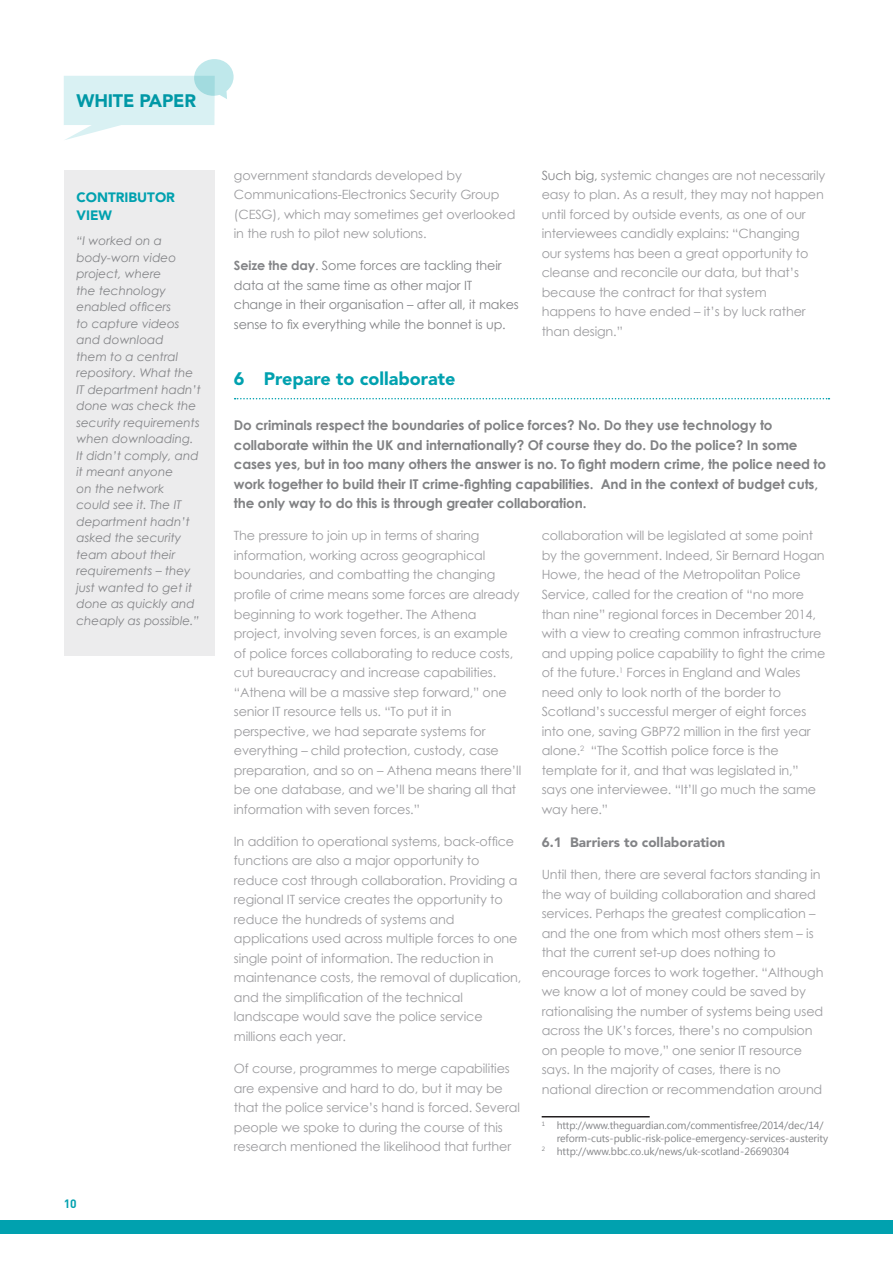
<style>
.page{position:relative;width:893px;height:1263px;background:#fff}
.page>*{position:absolute;margin:0;border:0;box-sizing:border-box;transform-origin:0 0}
.t1{font:900 18px "Avenir LT Std";color:#00a1af}
.First_para{font:700 13.5px/19.5px "Century Gothic";letter-spacing:-.01em;color:#818284}
.t2{font:900 13.5px "Avenir LT Std";color:#838487}
.t3{font:900 13.5px/18px "Avenir LT Std";color:#00a1af}
.Main_text{font:12.75px/19.5px "Century Gothic";letter-spacing:-.01em;color:#9c9c9f}
.Main_text-2{font:12.75px/19.5px "Century Gothic";letter-spacing:-.01em;color:#838487}
.t4{font:italic 12px/16.5px "Century Gothic";color:#838487}
.t5{font:700 12px "DINOT";color:#00a1af}
.Footnote{font:10.5px/12.6px "Segoe UI";letter-spacing:-.01em;color:#838487}
.s1{font-weight:700}
.s2{color:#838487}
</style>
<div class="page">
<svg style="left:64px;top:59px;width:170px;height:81px"></svg>
<svg style="left:235px;top:398px;width:594px;height:1px"></svg>
<hr style="left:542px;top:1116px;width:108px;height:1px;background:#231f20">
<div style="left:64px;top:170px;width:151px;height:486px;background:#ececed"></div>
<div style="left:0;top:1220px;width:893px;height:14px;background:#00a1af"></div>
<h1 class="t1" style="left:77px;top:90px;width:121px">WHITE PAPER</h1>
<p class="t3" style="left:77px;top:188px;width:100px">CONTRIBUTOR<br>VIEW</p>
<p class="t4" style="left:77px;top:232px;width:126px">“I worked on a body-worn video project, where<br>the technology enabled officers<br>to capture videos and download<br>them to a central repository. What the<br>IT department hadn’t done was check the security requirements when downloading.<br>It didn’t comply, and it meant anyone<br>on the network<br>could see it. The IT department hadn’t asked the security team about their requirements – they just wanted to get it done as quickly and cheaply as possible.”</p>
<p class="t5" style="left:64px;top:1196px;width:15px">10</p>
<p class="Main_text" style="left:234px;top:165px;width:283px">government standards developed by Communications-Electronics Security Group (CESG), which may sometimes get overlooked in the rush to pilot new solutions.</p>
<p class="Main_text-2" style="left:234px;top:256px;width:287px"><span class="s1">Seize the day</span>. Some forces are tackling their data at the same time as other major IT change in their organisation – after all, it makes sense to fix everything while the bonnet is up.</p>
<p class="Main_text" style="left:542px;top:165px;width:285px"><span class="s2">Such big,</span> systemic changes are not necessarily easy to plan. As a result, they may not happen until forced by outside events, as one of our interviewees candidly explains: “Changing<br>our systems has been a great opportunity to cleanse and reconcile our data, but that’s because the contract for that system<br>happens to have ended – it’s by luck rather than design.”</p>
<p class="t1" style="left:234px;top:368px;width:223px">6 Prepare to collaborate</p>
<p class="First_para" style="left:234px;top:415px;width:594px">Do criminals respect the boundaries of police forces? No. Do they use technology to collaborate within the UK and internationally? Of course they do. Do the police? In some cases yes, but in too many others the answer is no. To fight modern crime, the police need to work together to build their IT crime-fighting capabilities. And in the context of budget cuts, the only way to do this is through greater collaboration.</p>
<p class="Main_text" style="left:234px;top:526px;width:289px">The pressure to join up in terms of sharing information, working across geographical boundaries, and combatting the changing profile of crime means some forces are already beginning to work together. The Athena project, involving seven forces, is an example of police forces collaborating to reduce costs, cut bureaucracy and increase capabilities. “Athena will be a massive step forward,” one senior IT resource tells us. “To put it in perspective, we had separate systems for everything – child protection, custody, case preparation, and so on – Athena means there’ll be one database, and we’ll be sharing all that information with seven forces.”</p>
<p class="Main_text" style="left:234px;top:831px;width:289px">In addition to operational systems, back-office functions are also a major opportunity to reduce cost through collaboration. Providing a regional IT service creates the opportunity to reduce the hundreds of systems and applications used across multiple forces to one single point of information. The reduction in maintenance costs, the removal of duplication, and the simplification of the technical landscape would save the police service millions each year.</p>
<p class="Main_text" style="left:234px;top:1058px;width:288px">Of course, programmes to merge capabilities are expensive and hard to do, but it may be that the police service’s hand is forced. Several people we spoke to during the course of this research mentioned the likelihood that further</p>
<p class="Main_text" style="left:542px;top:526px;width:285px">collaboration will be legislated at some point by the government. Indeed, Sir Bernard Hogan Howe, the head of the Metropolitan Police Service, called for the creation of “no more than nine” regional forces in December 2014, with a view to creating common infrastructure and upping police capability to fight the crime of the future.<sup>1</sup> Forces in England and Wales need only to look north of the border to Scotland’s successful merger of eight forces into one, saving GBP72 million in the first year alone.<sup>2</sup> “The Scottish police force is the template for it, and that was legislated in,” says one interviewee. “It’ll go much the same way here.”</p>
<p class="t2" style="left:542px;top:834px;width:185px">6.1 Barriers to collaboration</p>
<p class="Main_text" style="left:542px;top:865px;width:283px">Until then, there are several factors standing in the way of building collaboration and shared services. Perhaps the greatest complication – and the one from which most others stem – is that the current set-up does nothing to encourage forces to work together. “Although we know a lot of money could be saved by rationalising the number of systems being used across the UK’s forces, there’s no compulsion on people to move,” one senior IT resource says. In the majority of cases, there is no national direction or recommendation around</p>
<p class="Footnote" style="left:557px;top:1119px;width:273px;text-indent:-15px"><sup>1</sup> http://www.theguardian.com/commentisfree/2014/dec/14/ reform-cuts-public-risk-police-emergency-services-austerity</p>
<p class="Footnote" style="left:542px;top:1144px;width:249px"><sup>2</sup> http://www.bbc.co.uk/news/uk-scotland-26690304</p>
</div>
